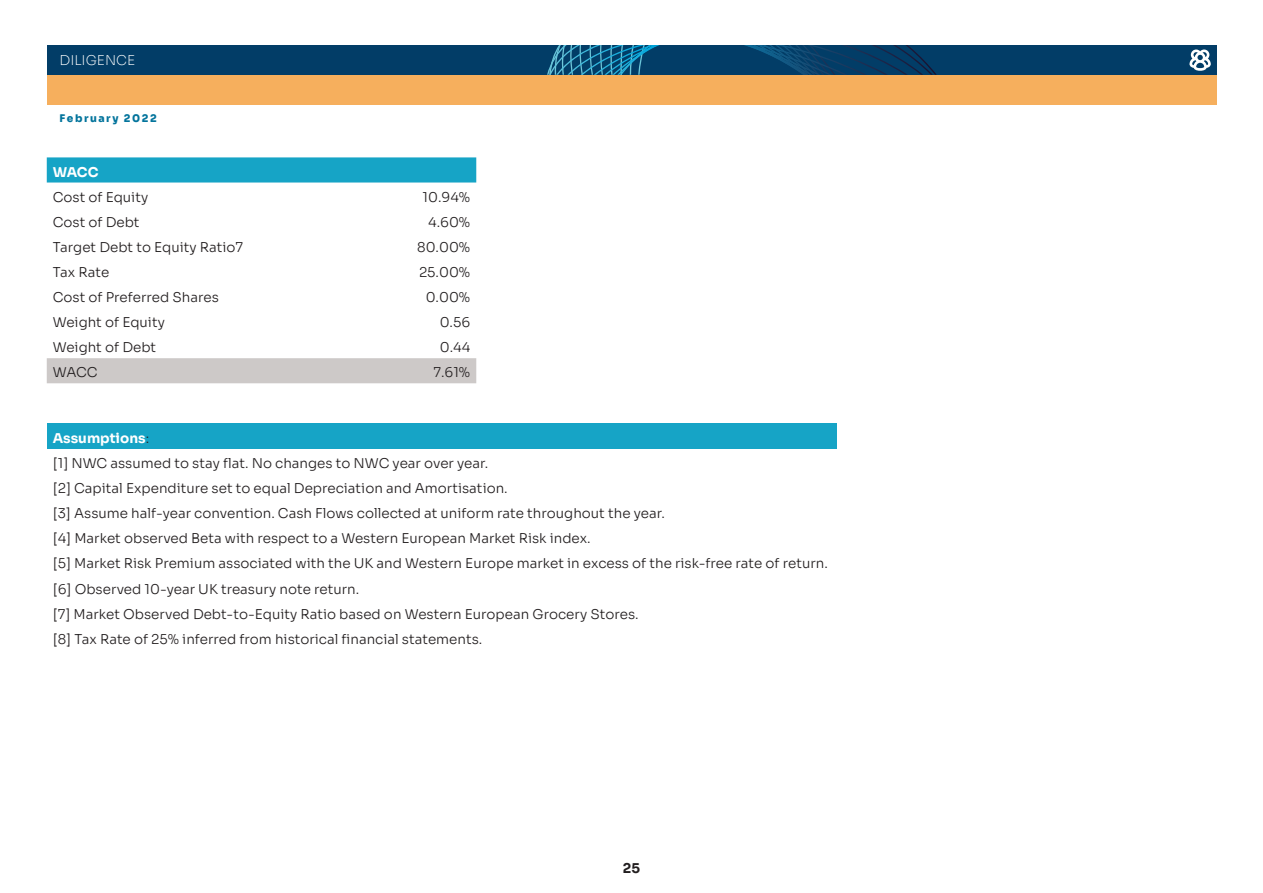
<style>
.page{position:relative;width:1263px;height:893px;background:#fff}
.page>*{position:absolute;margin:0;border:0;box-sizing:border-box;transform-origin:0 0}
._05_1_BODYTEXT_01_So{font:300 13.5px "Sora";color:#231f20}
._05_1_BODYTEXT_01_So-2{font:700 13.5px "Sora";color:#fff}
.t1{font:200 13.5px "Sora";color:#fff}
._05_1_BODYTEXT_01_So-3{font:700 13.5px "Sora";color:#231f20}
.t2{font:800 10.5px "Sora";letter-spacing:.15em;color:#03749c}
.s1{font-weight:300;color:#231f20}
</style>
<div class="page">
<svg style="left:47px;top:157px;width:429px;height:26px;background:#1da7c7"></svg>
<div style="left:47px;top:358px;width:429px;height:25px;background:#cdc9c8"></div>
<div style="left:47px;top:424px;width:789px;height:25px;background:#16a4c6"></div>
<div style="left:47px;top:75px;width:1169px;height:30px;background:#f6af5d"></div>
<div style="left:47px;top:45px;width:1169px;height:30px;background:#023d67"></div>
<svg style="left:547px;top:45px;width:390px;height:30px"></svg>
<svg style="left:1189px;top:50px;width:22px;height:21px"></svg>
<p class="t1" style="left:60px;top:49px;width:77px">DILIGENCE</p>
<p class="t2" style="left:60px;top:109px;width:99px">February 2022</p>
<p class="_05_1_BODYTEXT_01_So-2" style="left:53px;top:161px;width:47px">WACC</p>
<p class="_05_1_BODYTEXT_01_So" style="left:53px;top:186px;width:97px">Cost of Equity</p>
<p class="_05_1_BODYTEXT_01_So" style="left:423px;top:186px;width:49px">10.94%</p>
<p class="_05_1_BODYTEXT_01_So" style="left:53px;top:211px;width:88px">Cost of Debt</p>
<p class="_05_1_BODYTEXT_01_So" style="left:428px;top:211px;width:44px">4.60%</p>
<p class="_05_1_BODYTEXT_01_So" style="left:53px;top:236px;width:192px">Target Debt to Equity Ratio7</p>
<p class="_05_1_BODYTEXT_01_So" style="left:417px;top:236px;width:55px">80.00%</p>
<p class="_05_1_BODYTEXT_01_So" style="left:53px;top:261px;width:58px">Tax Rate</p>
<p class="_05_1_BODYTEXT_01_So" style="left:419px;top:261px;width:53px">25.00%</p>
<p class="_05_1_BODYTEXT_01_So" style="left:53px;top:286px;width:168px">Cost of Preferred Shares</p>
<p class="_05_1_BODYTEXT_01_So" style="left:426px;top:286px;width:46px">0.00%</p>
<p class="_05_1_BODYTEXT_01_So" style="left:53px;top:311px;width:114px">Weight of Equity</p>
<p class="_05_1_BODYTEXT_01_So" style="left:440px;top:311px;width:32px">0.56</p>
<p class="_05_1_BODYTEXT_01_So" style="left:53px;top:336px;width:105px">Weight of Debt</p>
<p class="_05_1_BODYTEXT_01_So" style="left:440px;top:336px;width:32px">0.44</p>
<p class="_05_1_BODYTEXT_01_So" style="left:53px;top:361px;width:46px">WACC</p>
<p class="_05_1_BODYTEXT_01_So" style="left:433px;top:361px;width:38px">7.61%</p>
<p class="_05_1_BODYTEXT_01_So-2" style="left:53px;top:427px;width:98px">Assumptions<span class="s1">:</span></p>
<p class="_05_1_BODYTEXT_01_So" style="left:53px;top:452px;width:437px">[1] NWC assumed to stay flat. No changes to NWC year over year.</p>
<p class="_05_1_BODYTEXT_01_So" style="left:53px;top:477px;width:456px">[2] Capital Expenditure set to equal Depreciation and Amortisation.</p>
<p class="_05_1_BODYTEXT_01_So" style="left:53px;top:502px;width:614px">[3] Assume half-year convention. Cash Flows collected at uniform rate throughout the year.</p>
<p class="_05_1_BODYTEXT_01_So" style="left:53px;top:527px;width:539px">[4] Market observed Beta with respect to a Western European Market Risk index.</p>
<p class="_05_1_BODYTEXT_01_So" style="left:53px;top:552px;width:777px">[5] Market Risk Premium associated with the UK and Western Europe market in excess of the risk-free rate of return.</p>
<p class="_05_1_BODYTEXT_01_So" style="left:53px;top:578px;width:308px">[6] Observed 10-year UK treasury note return.</p>
<p class="_05_1_BODYTEXT_01_So" style="left:53px;top:603px;width:587px">[7] Market Observed Debt-to-Equity Ratio based on Western European Grocery Stores.</p>
<p class="_05_1_BODYTEXT_01_So" style="left:53px;top:628px;width:431px">[8] Tax Rate of 25% inferred from historical financial statements.</p>
<p class="_05_1_BODYTEXT_01_So-3" style="left:623px;top:857px;width:19px">25</p>
</div>
